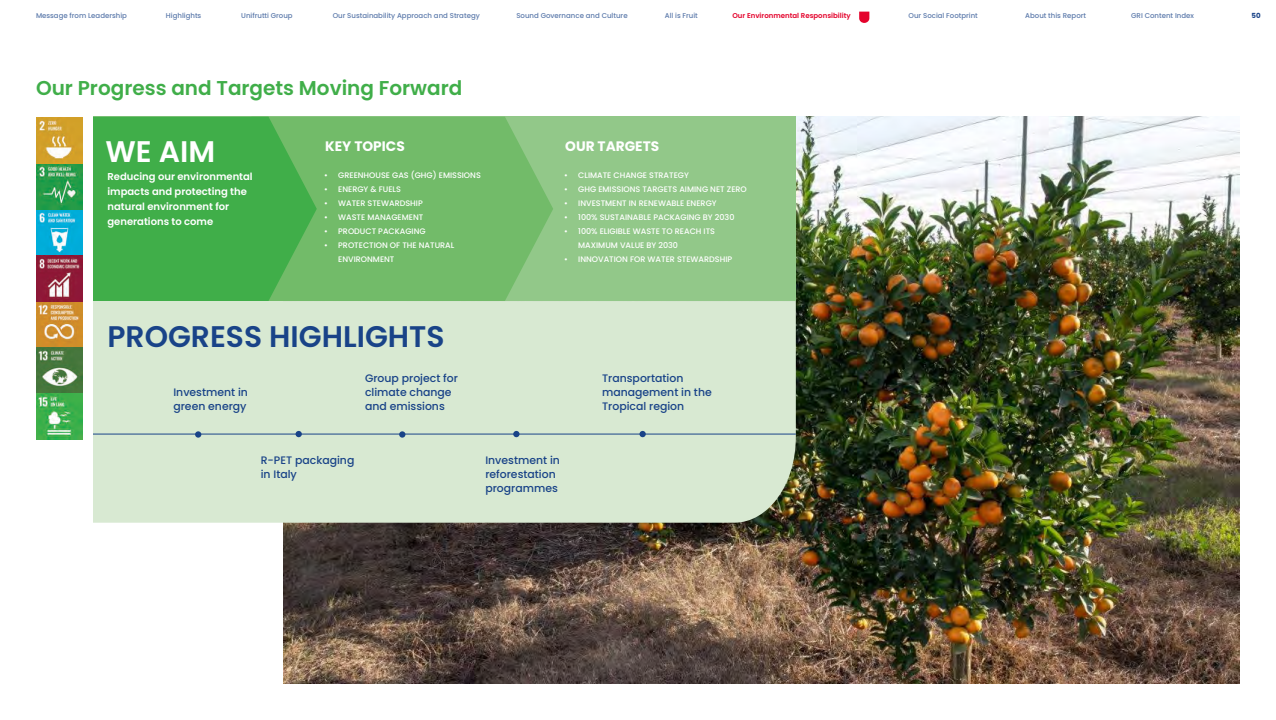
<style>
.page{position:relative;width:1276px;height:720px;background:#fff}
.page>*{position:absolute;margin:0;border:0;box-sizing:border-box;transform-origin:0 0}
.Case_study_testo_cor{font:600 29.8px "Poppins";color:#194388}
.Case_study_testo_cor-2{font:600 29.8px "Poppins";color:#fff}
.Titoletto_secondo_li{font:600 20px "Poppins";color:#40ae49}
.Case_study_testo_cor-3{font:700 13.7px "Poppins";color:#fff}
.Titoletto_terzo_live{font:500 10.9px/14.2px "Poppins";color:#194388}
.Case_study_testo_cor-4{font:600 10px/15px "Poppins";color:#fff}
.t1{font:500 8px/14px "Poppins";color:#fff}
.t2{font:500 7px "Poppins";color:#5c7aab}
.t3{font:600 7px "Poppins";color:#e4032c}
.t4{font:700 7px "Poppins";color:#194388}
</style>
<div class="page">
<img style="left:283px;top:117px;width:956px;height:567px">
<div style="left:93px;top:117px;width:703px;height:184px;background:#92c889"></div>
<svg style="left:317px;top:117px;width:236px;height:184px;background:#75bc6c"></svg>
<svg style="left:93px;top:117px;width:224px;height:184px;background:#45af4c"></svg>
<div style="left:93px;top:301px;width:703px;height:222px;background:#d8e9d2"></div>
<hr style="left:93px;top:434px;width:703px;height:1px;background:#194388">
<div style="left:195px;top:431px;width:6px;height:7px;background:#194388;border-radius:50%"></div>
<div style="left:399px;top:431px;width:6px;height:7px;background:#194388;border-radius:50%"></div>
<div style="left:295px;top:431px;width:7px;height:6px;background:#194388;border-radius:50%"></div>
<svg style="left:513px;top:431px;width:6px;height:6px"></svg>
<div style="left:639px;top:431px;width:7px;height:6px;background:#194388;border-radius:50%"></div>
<img style="left:36px;top:117px;width:46px;height:322px">
<svg style="left:859px;top:12px;width:10px;height:11px"></svg>
<p class="t2" style="left:36px;top:12px;width:92px">Message from Leadership</p>
<p class="t2" style="left:166px;top:12px;width:37px">Highlights</p>
<p class="t2" style="left:241px;top:12px;width:53px">Unifrutti Group</p>
<p class="t2" style="left:333px;top:12px;width:149px">Our Sustainability Approach and Strategy</p>
<p class="t2" style="left:516px;top:12px;width:113px">Sound Governance and Culture</p>
<p class="t2" style="left:665px;top:12px;width:35px">All is Fruit</p>
<p class="t3" style="left:732px;top:12px;width:120px">Our Environmental Responsibility</p>
<p class="t2" style="left:908px;top:12px;width:71px">Our Social Footprint</p>
<p class="t2" style="left:1025px;top:12px;width:62px">About this Report</p>
<p class="t2" style="left:1131px;top:12px;width:64px">GRI Content Index</p>
<p class="t4" style="left:1251px;top:12px;width:11px">50</p>
<p class="Titoletto_secondo_li" style="left:36px;top:76px;width:428px">Our Progress and Targets Moving Forward</p>
<p class="Case_study_testo_cor-2" style="left:105px;top:134px;width:111px">WE AIM</p>
<p class="Case_study_testo_cor-4" style="left:107px;top:169px;width:147px">Reducing our environmental impacts and protecting the natural environment for generations to come</p>
<p class="Case_study_testo_cor-3" style="left:325px;top:139px;width:81px">KEY TOPICS</p>
<p class="Case_study_testo_cor-3" style="left:565px;top:139px;width:95px">OUR TARGETS</p>
<p class="t1" style="left:324px;top:168px;width:158px">• GREENHOUSE GAS (GHG) EMISSIONS</p>
<p class="t1" style="left:324px;top:182px;width:78px">• ENERGY &amp; FUELS</p>
<p class="t1" style="left:324px;top:196px;width:100px">• WATER STEWARDSHIP</p>
<p class="t1" style="left:324px;top:210px;width:101px">• WASTE MANAGEMENT</p>
<p class="t1" style="left:324px;top:224px;width:103px">• PRODUCT PACKAGING</p>
<p class="t1" style="left:338px;top:238px;width:118px;text-indent:-14px">• PROTECTION OF THE NATURAL<br>ENVIRONMENT</p>
<p class="t1" style="left:564px;top:168px;width:126px">• CLIMATE CHANGE STRATEGY</p>
<p class="t1" style="left:564px;top:182px;width:184px">• GHG EMISSIONS TARGETS AIMING NET ZERO</p>
<p class="t1" style="left:564px;top:196px;width:154px">• INVESTMENT IN RENEWABLE ENERGY</p>
<p class="t1" style="left:564px;top:210px;width:172px">• 100% SUSTAINABLE PACKAGING BY 2030</p>
<p class="t1" style="left:578px;top:224px;width:138px;text-indent:-14px">• 100% ELIGIBLE WASTE TO REACH ITS<br>MAXIMUM VALUE BY 2030</p>
<p class="t1" style="left:564px;top:252px;width:169px">• INNOVATION FOR WATER STEWARDSHIP</p>
<p class="Case_study_testo_cor" style="left:107px;top:319px;width:338px">PROGRESS HIGHLIGHTS</p>
<p class="Titoletto_terzo_live" style="left:173px;top:385px;width:76px">Investment in green energy</p>
<p class="Titoletto_terzo_live" style="left:365px;top:371px;width:94px">Group project for climate change</p>
<p class="Titoletto_terzo_live" style="left:365px;top:399px;width:81px">and emissions</p>
<p class="Titoletto_terzo_live" style="left:261px;top:453px;width:95px">R-PET packaging in Italy</p>
<p class="Titoletto_terzo_live" style="left:485px;top:453px;width:76px">Investment in reforestation programmes</p>
<p class="Titoletto_terzo_live" style="left:602px;top:371px;width:111px">Transportation management in the<br>Tropical region</p>
</div>
